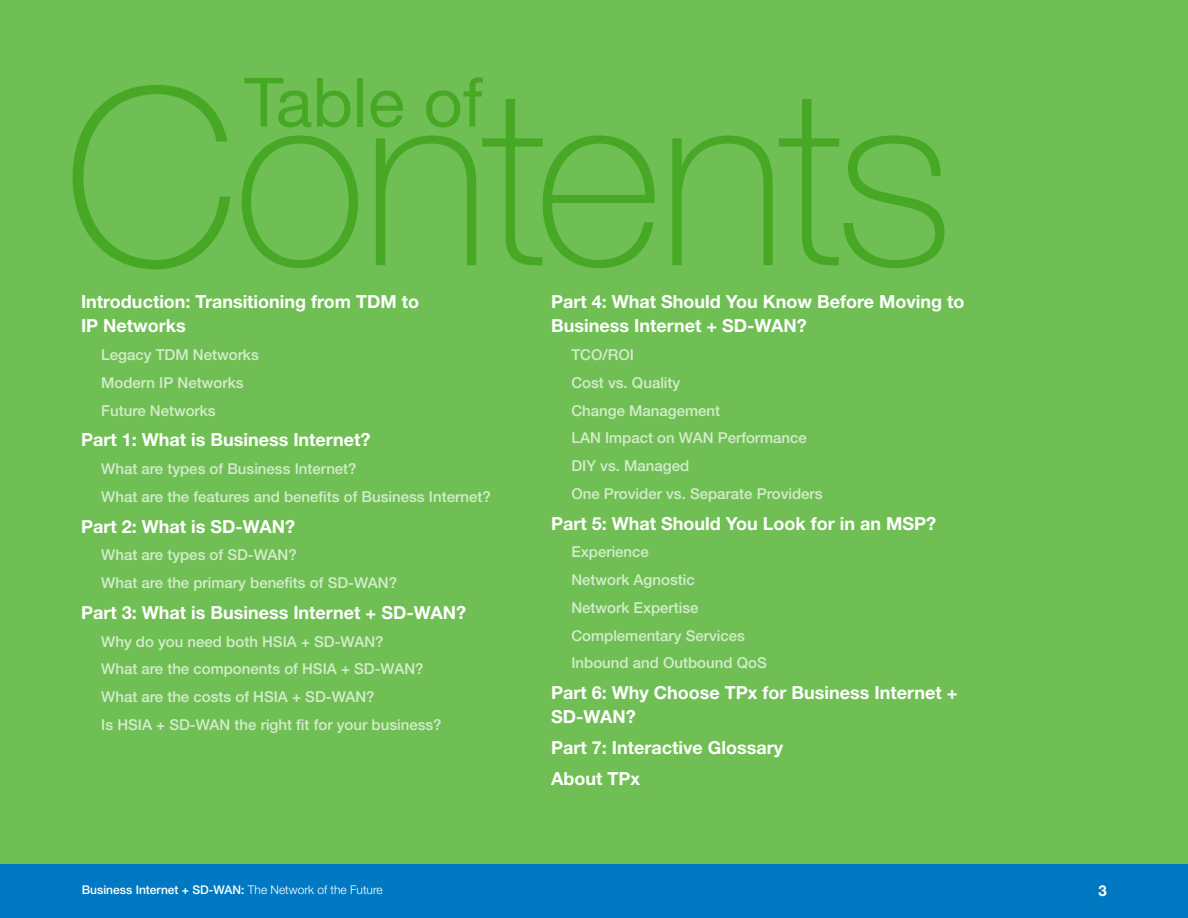
<style>
.page{position:relative;width:1188px;height:918px;background:#fff}
.page>*{position:absolute;margin:0;border:0;box-sizing:border-box;transform-origin:0 0}
.t1{font:100 246.75px "Helvetica Neue LT Std";letter-spacing:-.03em;color:#47a825}
.t2{font:68.25px "Helvetica Neue LT Std";color:#47a825}
.t3{font:700 18px/24px "Helvetica Neue LT Std";color:#fff}
.t4{font:500 15px/27.8px "Helvetica Neue LT Std";color:#d4eccc}
.t5{font:700 15px "Helvetica Neue LT Std";color:#fff}
.t6{font:500 12px "Helvetica Neue LT Std";color:#fff}
.s1{font-weight:300}
</style>
<div class="page">
<div style="left:0;top:864px;width:1188px;height:54px;background:#0079c2"></div>
<div style="left:0;top:0;width:1188px;height:864px;background:#70bf54"></div>
<h2 class="t2" style="left:244px;top:62px;width:240px">Table of</h2>
<h1 class="t1" style="left:64px;top:36px;width:891px">Contents</h1>
<p class="t3" style="left:81px;top:290px;width:340px">Introduction: Transitioning from TDM to<br>IP Networks</p>
<p class="t4" style="left:101px;top:341px;width:159px">Legacy TDM Networks<br>Modern IP Networks<br>Future Networks</p>
<p class="t3" style="left:81px;top:428px;width:291px">Part 1: What is Business Internet?</p>
<p class="t4" style="left:101px;top:455px;width:391px">What are types of Business Internet?<br>What are the features and benefits of Business Internet?</p>
<p class="t3" style="left:81px;top:514px;width:216px">Part 2: What is SD-WAN?</p>
<p class="t4" style="left:101px;top:541px;width:297px">What are types of SD-WAN?<br>What are the primary benefits of SD-WAN?</p>
<p class="t3" style="left:81px;top:600px;width:387px">Part 3: What is Business Internet + SD-WAN?</p>
<p class="t4" style="left:101px;top:627px;width:342px">Why do you need both HSIA + SD-WAN?<br>What are the components of HSIA + SD-WAN?<br>What are the costs of HSIA + SD-WAN?<br>Is HSIA + SD-WAN the right fit for your business?</p>
<p class="t3" style="left:551px;top:290px;width:415px">Part 4: What Should You Know Before Moving to<br>Business Internet + SD-WAN?</p>
<p class="t4" style="left:571px;top:341px;width:253px">TCO/ROI<br>Cost vs. Quality<br>Change Management<br>LAN Impact on WAN Performance<br>DIY vs. Managed<br>One Provider vs. Separate Providers</p>
<p class="t3" style="left:551px;top:511px;width:387px">Part 5: What Should You Look for in an MSP?</p>
<p class="t4" style="left:571px;top:538px;width:197px">Experience<br>Network Agnostic<br>Network Expertise<br>Complementary Services<br>Inbound and Outbound QoS</p>
<p class="t3" style="left:551px;top:680px;width:408px">Part 6: Why Choose TPx for Business Internet +<br>SD-WAN?</p>
<p class="t3" style="left:551px;top:732px;width:234px;line-height:30.8px">Part 7: Interactive Glossary<br>About TPx</p>
<p class="t6" style="left:82px;top:883px;width:302px">Business Internet + SD-WAN: <span class="s1">The Network of the Future</span></p>
<p class="t5" style="left:1099px;top:882px;width:10px">3</p>
</div>
